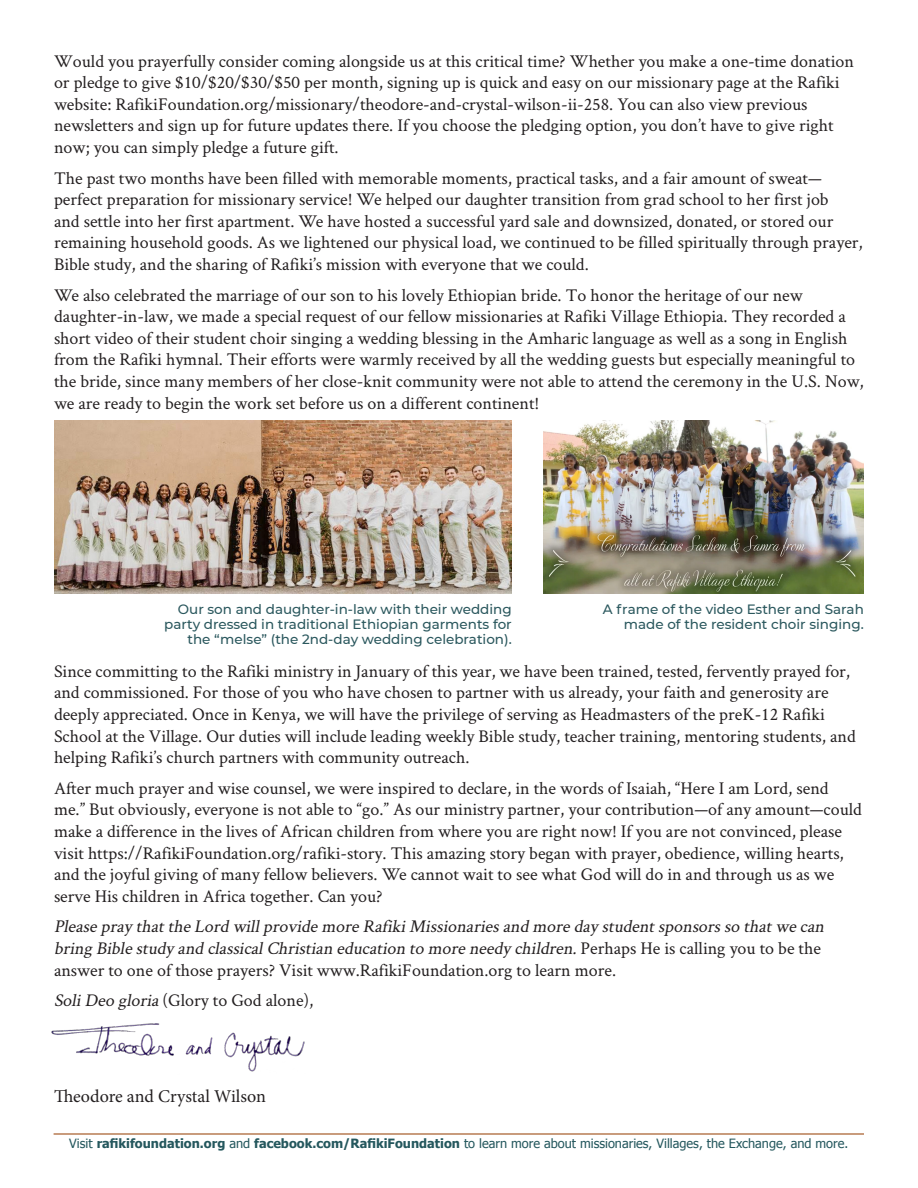
<style>
.page{position:relative;width:918px;height:1188px;background:#fff}
.page>*{position:absolute;margin:0;border:0;box-sizing:border-box;transform-origin:0 0}
.Body_copy{font:18px/21.6px "Crimson Text";color:#231f20}
.Body_copy-2{font:italic 18px/21.6px "Crimson Text";color:#231f20}
.t1{font:18px "Minion Pro";color:#231f20}
.Photo_Caption{font:500 13.5px/15px "Montserrat";color:#2b585e;text-align:right}
.t2{font:12.75px "Tahoma";color:#24575d}
.s1{font-style:normal}
.s2{font-style:italic}
.s3{font-weight:700}
</style>
<div class="page">
<img style="left:51px;top:1023px;width:254px;height:49px">
<hr style="left:54px;top:1133px;width:810px;height:2px;background:#b77b52">
<img style="left:543px;top:420px;width:321px;height:174px">
<img style="left:54px;top:420px;width:458px;height:174px">
<p class="Body_copy" style="left:54px;top:49px;width:801px">Would you prayerfully consider coming alongside us at this critical time? Whether you make a one-time donation or pledge to give $10/$20/$30/$50 per month, signing up is quick and easy on our missionary page at the Rafiki website: RafikiFoundation.org/missionary/theodore-and-crystal-wilson-ii-258. You can also view previous newsletters and sign up for future updates there. If you choose the pledging option, you don’t have to give right now; you can simply pledge a future gift.</p>
<p class="Body_copy" style="left:54px;top:166px;width:810px">The past two months have been filled with memorable moments, practical tasks, and a fair amount of sweat— perfect preparation for missionary service! We helped our daughter transition from grad school to her first job<br>and settle into her first apartment. We have hosted a successful yard sale and downsized, donated, or stored our remaining household goods. As we lightened our physical load, we continued to be filled spiritually through prayer, Bible study, and the sharing of Rafiki’s mission with everyone that we could.</p>
<p class="Body_copy" style="left:54px;top:283px;width:811px">We also celebrated the marriage of our son to his lovely Ethiopian bride. To honor the heritage of our new daughter-in-law, we made a special request of our fellow missionaries at Rafiki Village Ethiopia. They recorded a short video of their student choir singing a wedding blessing in the Amharic language as well as a song in English from the Rafiki hymnal. Their efforts were warmly received by all the wedding guests but especially meaningful to the bride, since many members of her close-knit community were not able to attend the ceremony in the U.S. Now, we are ready to begin the work set before us on a different continent!</p>
<p class="Photo_Caption" style="left:164px;top:601px;width:349px">Our son and daughter-in-law with their wedding party dressed in traditional Ethiopian garments for the “melse” (the 2nd-day wedding celebration).</p>
<p class="Photo_Caption" style="left:603px;top:601px;width:262px">A frame of the video Esther and Sarah made of the resident choir singing.</p>
<p class="Body_copy" style="left:54px;top:660px;width:803px">Since committing to the Rafiki ministry in January of this year, we have been trained, tested, fervently prayed for, and commissioned. For those of you who have chosen to partner with us already, your faith and generosity are deeply appreciated. Once in Kenya, we will have the privilege of serving as Headmasters of the preK-12 Rafiki School at the Village. Our duties will include leading weekly Bible study, teacher training, mentoring students, and helping Rafiki’s church partners with community outreach.</p>
<p class="Body_copy" style="left:54px;top:777px;width:809px">After much prayer and wise counsel, we were inspired to declare, in the words of Isaiah, “Here I am Lord, send me.” But obviously, everyone is not able to “go.” As our ministry partner, your contribution—of any amount—could make a difference in the lives of African children from where you are right now! If you are not convinced, please visit https://RafikiFoundation.org/rafiki-story. This amazing story began with prayer, obedience, willing hearts, and the joyful giving of many fellow believers. We cannot wait to see what God will do in and through us as we serve His children in Africa together. Can you?</p>
<p class="Body_copy-2" style="left:54px;top:915px;width:776px">Pleasepray thattheLord willprovidemoreRafikiMissionariesand moreday studentsponsorsso thatwecan bring Biblestudy and classicalChristian education to moreneedy children.<span class="s1">P e r h a p s H e i s c a l l i n g y o u t o b e t h e answer to one of those prayers? Visit www.RafikiFoundation.org to learn more.</span></p>
<p class="Body_copy" style="left:54px;top:989px;width:261px"><span class="s2">SoliDeo gloria</span>(Glory to God alone),</p>
<p class="t1" style="left:54px;top:1084px;width:213px">Theodore and Crystal Wilson</p>
<p class="t2" style="left:69px;top:1135px;width:780px">Visit <span class="s3">rafikifoundation.org</span> and <span class="s3">facebook.com/RafikiFoundation</span> to learn more about missionaries, Villages, the Exchange, and more.</p>
</div>
